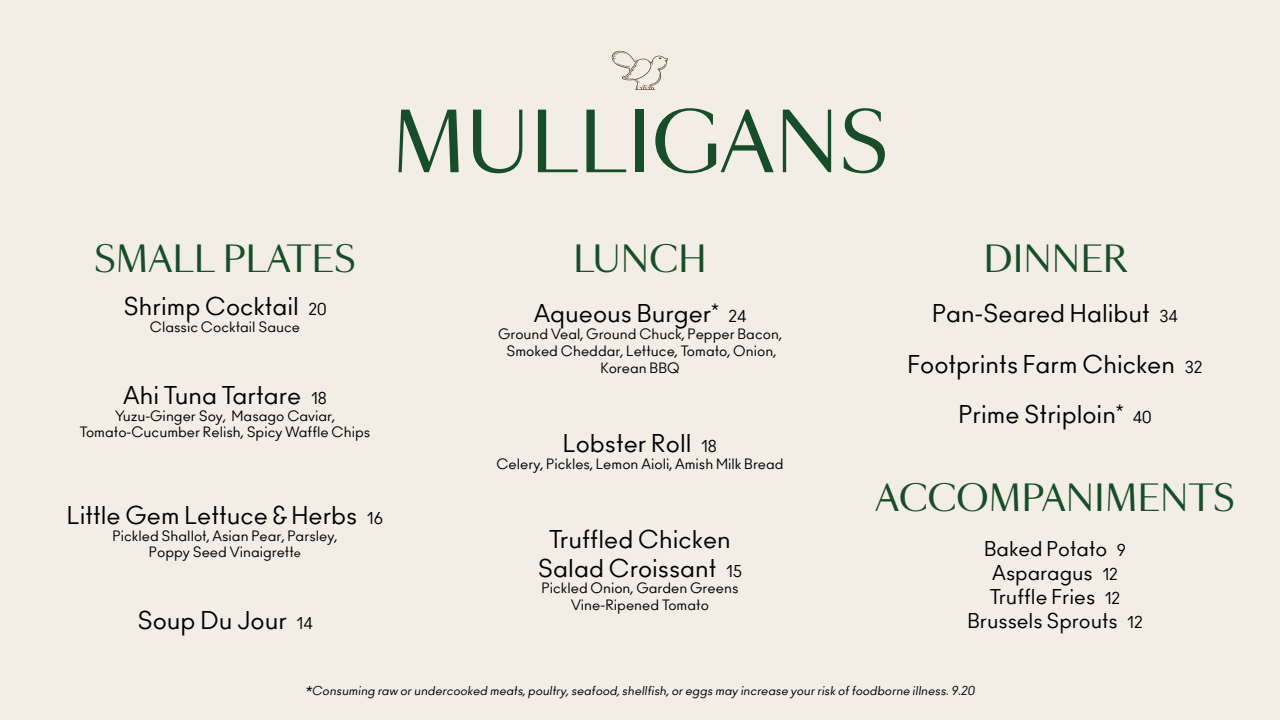
<style>
.page{position:relative;width:1280px;height:720px;background:#f3eee5}
.page>*{position:absolute;margin:0;border:0;box-sizing:border-box;transform-origin:0 0}
.t1{font:79.5px "Sang Bleu OG Sans";color:#184d2b}
.t2{font:35px "Sang Bleu OG Sans";color:#184d2b}
.t3{font:24px/28.8px "Ano";color:#000;text-align:center}
.t4{font:20px "Ano";color:#000}
.t5{font:16px "Ano";color:#000}
.t6{font:14px/16.8px "Ano";color:#000;text-align:center}
.t7{font:12px "Ano";color:#000}
.s1{font-size:16px}
.s2{font-size:12px}
</style>
<div class="page">
<svg style="left:612px;top:51px;width:56px;height:39px"></svg>
<p class="t1" style="left:392px;top:94px;width:498px">MULLIGANS</p>
<p class="t2" style="left:94px;top:237px;width:263px">SMALL PLATES</p>
<p class="t3" style="left:123px;top:292px;width:205px">Shrimp Cocktail <span class="s1">20</span></p>
<p class="t6" style="left:150px;top:319px;width:152px">Classic Cocktail Sauce</p>
<p class="t3" style="left:123px;top:381px;width:205px">Ahi Tuna Tartare <span class="s1">18</span></p>
<p class="t6" style="left:80px;top:407px;width:292px">Yuzu-Ginger Soy, Masago Caviar,<br>Tomato-Cucumber Relish, Spicy Waffle Chips</p>
<p class="t3" style="left:67px;top:501px;width:318px">Little Gem Lettuce &amp; Herbs <span class="s1">16</span></p>
<p class="t6" style="left:113px;top:527px;width:226px">Pickled Shallot, Asian Pear, Parsley,<br>Poppy Seed Vinaigrett<span class="s2">e</span></p>
<p class="t3" style="left:137px;top:607px;width:177px">Soup Du Jour <span class="s1">14</span></p>
<p class="t2" style="left:573px;top:237px;width:135px">LUNCH</p>
<p class="t3" style="left:534px;top:299px;width:187px">Aqueous Burger<sup>*</sup></p>
<p class="t5" style="left:728px;top:307px;width:19px">24</p>
<p class="t6" style="left:498px;top:326px;width:285px">Ground Veal, Ground Chuck, Pepper Bacon,</p>
<p class="t6" style="left:506px;top:343px;width:271px">Smoked Cheddar, Lettuce, Tomato, Onion,<br>Korean BBQ</p>
<p class="t3" style="left:563px;top:429px;width:156px">Lobster Roll <span class="s1">18</span></p>
<p class="t6" style="left:496px;top:455px;width:289px">Celery, Pickles, Lemon Aioli, Amish Milk Bread</p>
<p class="t3" style="left:538px;top:525px;width:206px">Truffled Chicken<br>Salad Croissant <span class="s1">15</span></p>
<p class="t6" style="left:542px;top:580px;width:198px">Pickled Onion, Garden Greens</p>
<p class="t6" style="left:571px;top:597px;width:139px">Vine-Ripened Tomato</p>
<p class="t2" style="left:983px;top:237px;width:145px">DINNER</p>
<p class="t3" style="left:932px;top:299px;width:247px">Pan-Seared Halibut <span class="s1">34</span></p>
<p class="t3" style="left:908px;top:350px;width:296px">Footprints Farm Chicken <span class="s1">32</span></p>
<p class="t3" style="left:958px;top:400px;width:166px">Prime Striploin<sup>*</sup></p>
<p class="t5" style="left:1133px;top:407px;width:20px">40</p>
<p class="t2" style="left:875px;top:476px;width:361px">ACCOMPANIMENTS</p>
<p class="t4" style="left:984px;top:537px;width:143px">Baked Potato <span class="s1">9</span></p>
<p class="t4" style="left:992px;top:561px;width:127px">Asparagus <span class="s1">12</span></p>
<p class="t4" style="left:990px;top:585px;width:132px">Truffle Fries <span class="s1">12</span></p>
<p class="t4" style="left:967px;top:609px;width:177px">Brussels Sprouts <span class="s1">12</span></p>
<p class="t7" style="left:306px;top:683px;width:672px">*Consuming raw or undercooked meats, poultry, seafood, shellfish, or eggs may increase your risk of foodborne illness.9.20</p>
</div>
